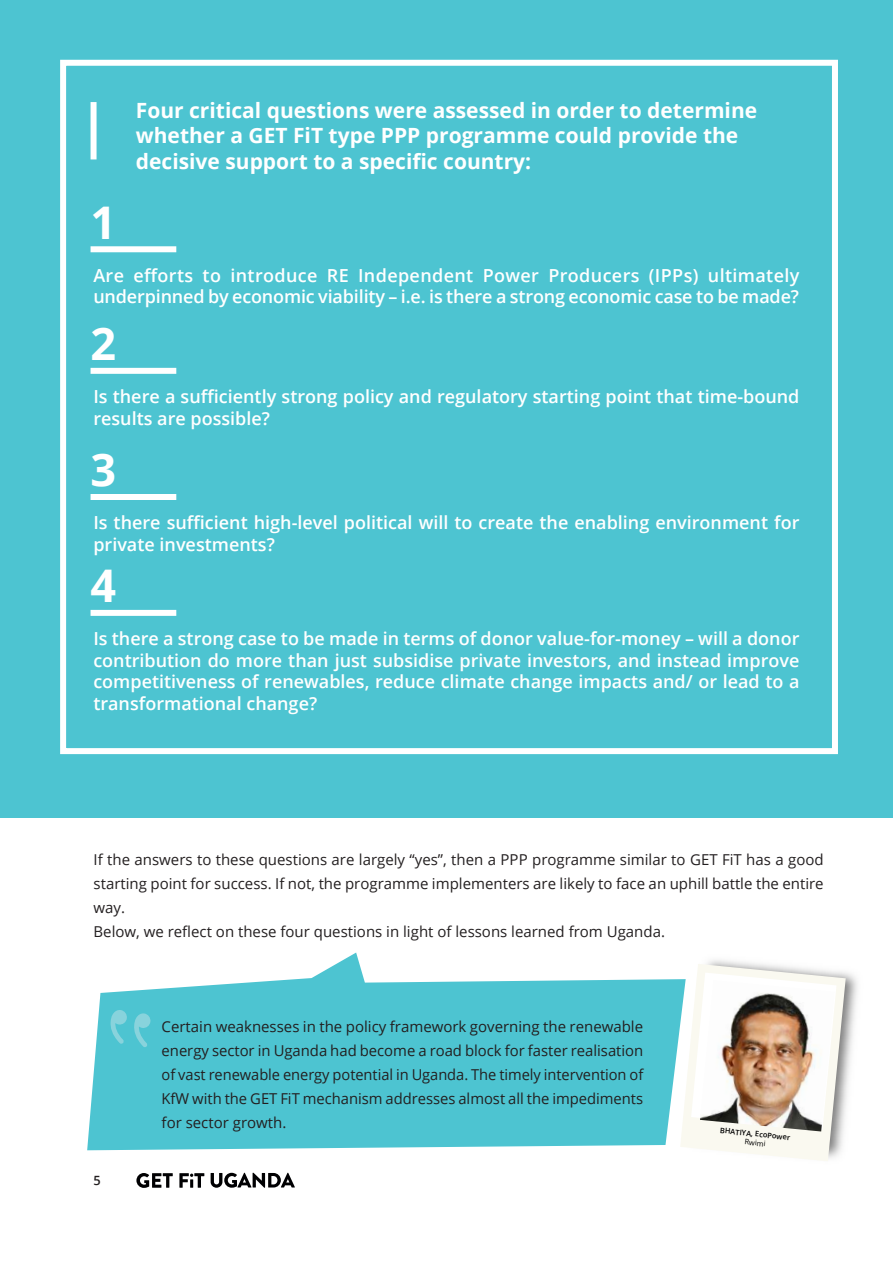
<style>
.page{position:relative;width:893px;height:1263px;background:#fff}
.page>*{position:absolute;margin:0;border:0;box-sizing:border-box;transform-origin:0 0}
.t1{font:700 45px "Open Sans";color:#fff}
.t2{font:700 21px/25.2px "Open Sans";color:#fff}
.t3{font:600 18px/21.6px "Open Sans";color:#fff}
.t4{font:15px/24px "Open Sans";color:#231f20;text-align:justify}
.t5{font:600 12.75px "Open Sans";color:#231f20}
.t6{font:600 7.5px "Open Sans";color:#000}
.t7{font:7.5px "Open Sans";color:#000}
</style>
<div class="page">
<img style="left:707px;top:960px;width:151px;height:142px">
<svg style="left:686px;top:964px;width:160px;height:197px"></svg>
<svg style="left:87px;top:952px;width:599px;height:198px;fill:#4dc4d1"></svg>
<div style="left:0;top:0;width:893px;height:818px;background:#4dc4d1"></div>
<svg style="left:134px;top:1013px;width:17px;height:34px"></svg>
<svg style="left:110px;top:1010px;width:17px;height:34px"></svg>
<div style="left:91px;top:246px;width:85px;height:6px;background:#fff"></div>
<div style="left:91px;top:102px;width:6px;height:57px;background:#fff"></div>
<div style="left:91px;top:368px;width:85px;height:6px;background:#fff"></div>
<div style="left:91px;top:494px;width:85px;height:6px;background:#fff"></div>
<div style="left:91px;top:610px;width:85px;height:6px;background:#fff"></div>
<div style="left:60px;top:60px;width:778px;height:694px;border:6px solid #fff"></div>
<img style="left:700px;top:980px;width:135px;height:151px">
<svg style="left:136px;top:1173px;width:37px;height:15px"></svg>
<svg style="left:179px;top:1173px;width:25px;height:15px"></svg>
<svg style="left:211px;top:1173px;width:84px;height:15px"></svg>
<p class="t2" style="left:136px;top:97px;width:623px">Four critical questions were assessed in order to determine whether a GET FiT type PPP programme could provide the decisive support to a specific country:</p>
<h1 class="t1" style="left:91px;top:190px;width:27px">1</h1>
<p class="t3" style="left:93px;top:264px;width:708px">Are efforts to introduce RE Independent Power Producers (IPPs) ultimately underpinned by economic viability – i.e. is there a strong economic case to be made?</p>
<h1 class="t1" style="left:91px;top:312px;width:27px">2</h1>
<p class="t3" style="left:93px;top:385px;width:708px">Is there a sufficiently strong policy and regulatory starting point that time-bound results are possible?</p>
<h1 class="t1" style="left:91px;top:438px;width:27px">3</h1>
<p class="t3" style="left:93px;top:511px;width:708px">Is there sufficient high-level political will to create the enabling environment for private investments?</p>
<h1 class="t1" style="left:91px;top:554px;width:27px">4</h1>
<p class="t3" style="left:93px;top:627px;width:708px;text-align:justify">Is there a strong case to be made in terms of donor value-for-money – will a donor contribution do more than just subsidise private investors, and instead improve competitiveness of renewables, reduce climate change impacts and/ or lead to a transformational change?</p>
<p class="t4" style="left:94px;top:847px;width:732px;text-align:left">If the answers to these questions are largely “yes”, then a PPP programme similar to GET FiT has a good starting point for success. If not, the programme implementers are likely to face an uphill battle the entire way.<br>Below, we reflect on these four questions in light of lessons learned from Uganda.</p>
<p class="t5" style="left:94px;top:1171px;width:9px">5</p>
<p class="t4" style="left:162px;top:1014px;width:483px">Certain weaknesses in the policy framework governing the renewable energy sector in Uganda had become a road block for faster realisation of vast renewable energy potential in Uganda. The timely intervention of KfW with the GET FiT mechanism addresses almost all the impediments for sector growth.</p>
<p class="t6" style="left:721px;top:1125px;width:72px;rotate:6deg">BHATIYA, EcoPower</p>
<p class="t7" style="left:745px;top:1136px;width:23px;rotate:6deg">Rwimi</p>
</div>
